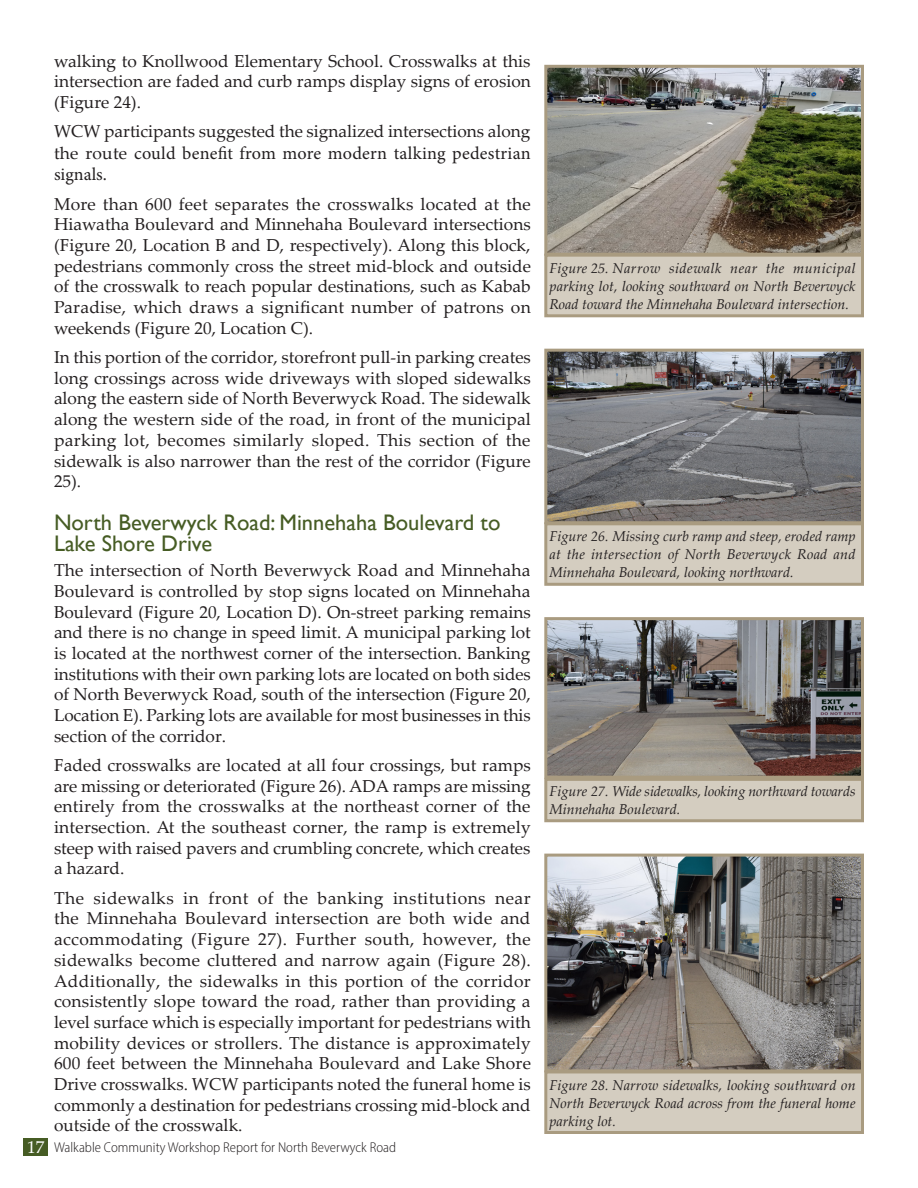
<style>
.page{position:relative;width:918px;height:1188px;background:#fff}
.page>*{position:absolute;margin:0;border:0;box-sizing:border-box;transform-origin:0 0}
.Heading_3__Sub_Sub_H{font:22.5px/21px "Gill Sans";color:#465c24}
.Body{font:18px/21.6px "Minion Pro";letter-spacing:.01em;color:#231f20}
.Body-2{font:17.25px/20.7px "Palatino Linotype";color:#231f20;text-align:justify}
.t1{font:italic 14.25px/18px "Palatino Linotype";color:#231f20;text-align:justify}
.t2{font:300 semi-condensed 14.25px "Myriad Pro";color:#231f20}
.s1{font-family:"Palatino Linotype";font-size:17.25px}
.s2{font-family:"Palatino Linotype";font-weight:400;font-stretch:normal;font-size:17.25px;color:#fff}
</style>
<div class="page">
<div style="left:24px;top:1138px;width:24px;height:18px;background:#465c24"></div>
<img style="left:548px;top:69px;width:312px;height:183px">
<div style="left:544px;top:65px;width:320px;height:191px;border:3px solid #a99b80"></div>
<div style="left:546px;top:255px;width:316px;height:61px;background:#d4cdc0"></div>
<div style="left:544px;top:254px;width:320px;height:63px;border:3px solid #a99b80"></div>
<img style="left:548px;top:353px;width:312px;height:167px">
<div style="left:544px;top:349px;width:320px;height:175px;border:3px solid #a99b80"></div>
<div style="left:546px;top:524px;width:316px;height:60px;background:#d4cdc0"></div>
<div style="left:544px;top:522px;width:320px;height:64px;border:3px solid #a99b80"></div>
<img style="left:548px;top:621px;width:312px;height:154px">
<div style="left:544px;top:617px;width:320px;height:162px;border:3px solid #a99b80"></div>
<div style="left:546px;top:779px;width:316px;height:42px;background:#d4cdc0"></div>
<div style="left:544px;top:778px;width:320px;height:44px;border:3px solid #a99b80"></div>
<img style="left:548px;top:858px;width:312px;height:210px">
<div style="left:544px;top:854px;width:320px;height:218px;border:3px solid #a99b80"></div>
<div style="left:546px;top:1072px;width:316px;height:60px;background:#d4cdc0"></div>
<div style="left:544px;top:1070px;width:320px;height:64px;border:3px solid #a99b80"></div>
<p class="Body-2" style="left:54px;top:50px;width:478px">walking to Knollwood Elementary School. Crosswalks at this intersection are faded and curb ramps display signs of erosion (Figure 24).</p>
<p class="Body-2" style="left:54px;top:120px;width:478px">WCW participants suggested the signalized intersections along</p>
<p class="Body" style="left:54px;top:142px;width:478px"><span class="s1">the route</span> could benefit from more modern talking pedestrian signals.</p>
<p class="Body-2" style="left:54px;top:193px;width:478px">More than 600 feet separates the crosswalks located at the Hiawatha Boulevard and Minnehaha Boulevard intersections (Figure 20, Location B and D, respectively). Along this block, pedestrians commonly cross the street mid-block and outside of the crosswalk to reach popular destinations, such as Kabab Paradise, which draws a significant number of patrons on weekends (Figure 20, Location C).</p>
<p class="Body-2" style="left:54px;top:346px;width:478px">In this portion of the corridor, storefront pull-in parking creates long crossings across wide driveways with sloped sidewalks along the eastern side of North Beverwyck Road. The sidewalk along the western side of the road, in front of the municipal parking lot, becomes similarly sloped. This section of the sidewalk is also narrower than the rest of the corridor (Figure 25).</p>
<p class="Heading_3__Sub_Sub_H" style="left:54px;top:513px;width:448px">North Beverwyck Road: Minnehaha Boulevard to<br>Lake Shore Drive</p>
<p class="Body-2" style="left:54px;top:559px;width:478px">The intersection of North Beverwyck Road and Minnehaha Boulevard is controlled by stop signs located on Minnehaha Boulevard (Figure 20, Location D). On-street parking remains and there is no change in speed limit. A municipal parking lot is located at the northwest corner of the intersection. Banking institutions with their own parking lots are located on both sides of North Beverwyck Road, south of the intersection (Figure 20, Location E). Parking lots are available for most businesses in this section of the corridor.</p>
<p class="Body-2" style="left:54px;top:754px;width:478px">Faded crosswalks are located at all four crossings, but ramps are missing or deteriorated (Figure 26). ADA ramps are missing entirely from the crosswalks at the northeast corner of the intersection. At the southeast corner, the ramp is extremely steep with raised pavers and crumbling concrete, which creates a hazard.</p>
<p class="Body-2" style="left:54px;top:887px;width:479px">The sidewalks in front of the banking institutions near the Minnehaha Boulevard intersection are both wide and accommodating (Figure 27). Further south, however, the sidewalks become cluttered and narrow again (Figure 28).<br>Additionally, the sidewalks in this portion of the corridor consistently slope toward the road, rather than providing a level surface which is especially important for pedestrians with mobility devices or strollers. The distance is approximately 600 feet between the Minnehaha Boulevard and Lake Shore Drive crosswalks. WCW participants noted the funeral home is commonly a destination for pedestrians crossing mid-block and outside of the crosswalk.</p>
<p class="t2" style="left:27px;top:1139px;width:370px"><span class="s2">17</span> Walkable Community Workshop Report for North Beverwyck Road</p>
<p class="t1" style="left:549px;top:258px;width:308px">Figure 25. Narrow sidewalk near the municipal parking lot, looking southward on North Beverwyck Road toward the Minnehaha Boulevard intersection.</p>
<p class="t1" style="left:549px;top:527px;width:308px">Figure 26. Missing curb ramp and steep, eroded ramp at the intersection of North Beverwyck Road and Minnehaha Boulevard, looking northward.</p>
<p class="t1" style="left:549px;top:781px;width:308px">Figure 27. Wide sidewalks, looking northward towards<br>Minnehaha Boulevard.</p>
<p class="t1" style="left:549px;top:1075px;width:308px">Figure 28. Narrow sidewalks, looking southward on North Beverwyck Road across from the funeral home parking lot.</p>
</div>
